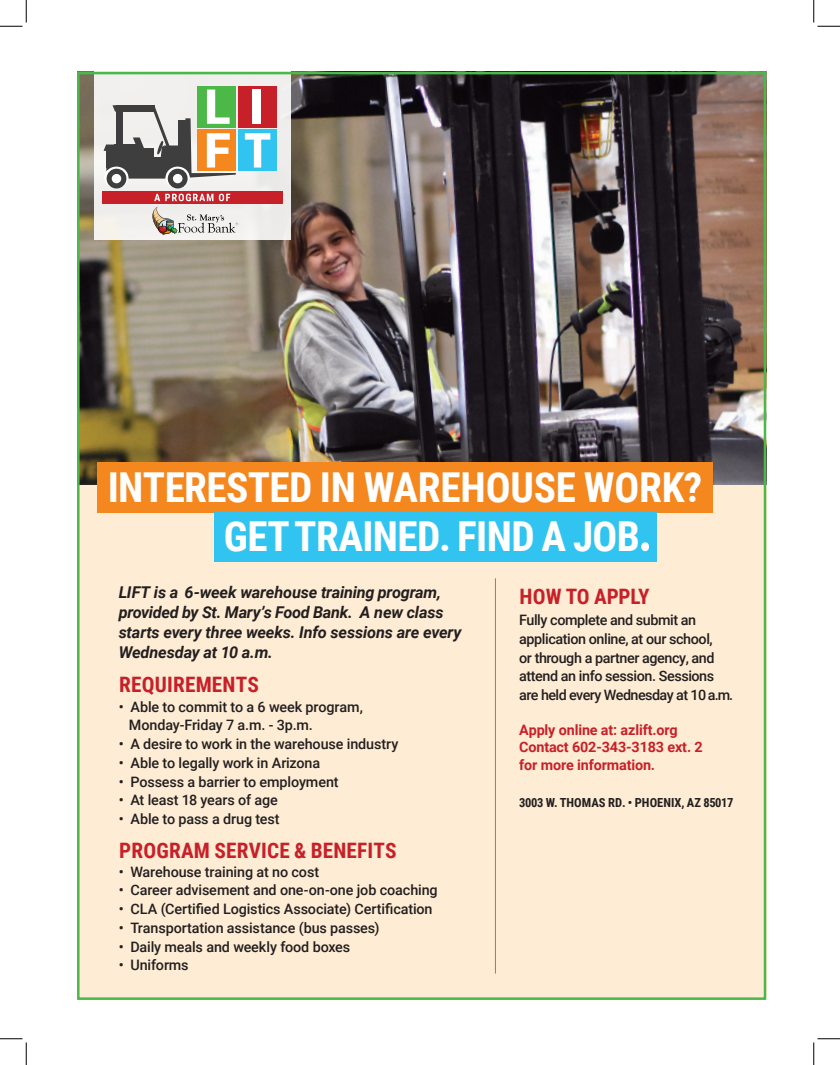
<style>
.page{position:relative;width:840px;height:1065px;background:#fff}
.page>*{position:absolute;margin:0;border:0;box-sizing:border-box;transform-origin:0 0}
.t1{font:700 41.25px/49px "Roboto Condensed";letter-spacing:-.015em;color:#fff}
.t2{font:700 21.25px "Roboto Condensed";letter-spacing:.01em;color:#c82028}
.t3{font:italic 700 16.25px/20px "Roboto";letter-spacing:-.01em;color:#231f20}
.t4{font:500 14.38px/18.8px "Roboto";letter-spacing:-.01em;color:#231f20}
.t5{font:500 14.38px/18.8px "Roboto";letter-spacing:-.03em;color:#231f20}
.t6{font:700 14.38px/17.6px "Roboto";letter-spacing:-.01em;color:#c82028}
.t7{font:700 12.5px "Roboto Condensed";letter-spacing:.005em;color:#231f20}
.s1{font-family:"Myriad Pro";font-stretch:condensed;font-size:51.25px}
</style>
<div class="page">
<div style="left:77px;top:90px;width:689px;height:907px;background:#feedd4"></div>
<img style="left:81px;top:76px;width:681px;height:408px">
<hr style="left:495px;top:578px;width:1px;height:395px;background:#808285">
<div style="left:97px;top:462px;width:615px;height:51px;background:#f5871f"></div>
<div style="left:94px;top:72px;width:196px;height:168px;background:#f0efed"></div>
<div style="left:214px;top:511px;width:442px;height:51px;background:#32c4f0"></div>
<div style="left:77px;top:72px;width:689px;height:928px;border:3px solid #4cb848"></div>
<div style="left:238px;top:86px;width:39px;height:41px;background:#c82028"></div>
<div style="left:252px;top:90px;width:9px;height:34px;background:#fff"></div>
<div style="left:198px;top:86px;width:38px;height:41px;background:#4cb848"></div>
<div style="left:238px;top:129px;width:39px;height:41px;background:#32c4f0"></div>
<svg style="left:245px;top:133px;width:25px;height:35px"></svg>
<svg style="left:152px;top:207px;width:86px;height:28px"></svg>
<div style="left:102px;top:192px;width:180px;height:12px;background:#c82028"></div>
<svg style="left:104px;top:90px;width:132px;height:111px"></svg>
<svg style="left:0;top:0;width:27px;height:27px"></svg>
<svg style="left:0;top:1038px;width:27px;height:27px"></svg>
<svg style="left:813px;top:0;width:27px;height:27px"></svg>
<svg style="left:813px;top:1038px;width:27px;height:27px"></svg>
<h1 class="t1" style="left:224px;top:466px;width:480px;text-indent:-116px">INTERESTED IN WAREHOUSE WORK?<br>GET TRAINED. FIND A JOB<span class="s1">.</span></h1>
<p class="t3" style="left:119px;top:584px;width:344px">LIFT is a 6-week warehouse training program, provided by St. Mary’s Food Bank. A new class starts every three weeks. Info sessions are every Wednesday at 10 a.m.</p>
<h2 class="t2" style="left:119px;top:676px;width:141px">REQUIREMENTS</h2>
<p class="t4" style="left:129px;top:698px;width:235px;text-indent:-10px">• Able to commit to a 6 week program,<br>Monday-Friday 7 a.m. - 3p.m.</p>
<p class="t4" style="left:119px;top:736px;width:281px">• A desire to work in the warehouse industry</p>
<p class="t4" style="left:119px;top:755px;width:203px">• Able to legally work in Arizona</p>
<p class="t4" style="left:119px;top:773px;width:222px">• Possess a barrier to employment</p>
<p class="t4" style="left:119px;top:792px;width:161px">• At least 18 years of age</p>
<p class="t4" style="left:119px;top:811px;width:163px">• Able to pass a drug test</p>
<h2 class="t2" style="left:119px;top:843px;width:279px">PROGRAM SERVICE &amp; BENEFITS</h2>
<p class="t4" style="left:119px;top:863px;width:202px">• Warehouse training at no cost</p>
<p class="t4" style="left:119px;top:882px;width:321px">• Career advisement and one-on-one job coaching</p>
<p class="t4" style="left:119px;top:901px;width:315px">• CLA (Certified Logistics Associate) Certification</p>
<p class="t4" style="left:119px;top:920px;width:262px">• Transportation assistance (bus passes)</p>
<p class="t4" style="left:119px;top:938px;width:233px">• Daily meals and weekly food boxes</p>
<p class="t4" style="left:119px;top:957px;width:72px">• Uniforms</p>
<h2 class="t2" style="left:520px;top:588px;width:132px">HOW TO APPLY</h2>
<p class="t5" style="left:519px;top:612px;width:216px">Fully complete and submit an application online, at our school,<br>or through a partner agency, and attend an info session. Sessions are held every Wednesday at 10 a.m.</p>
<p class="t6" style="left:519px;top:722px;width:185px">Apply online at: azlift.org<br>Contact 602-343-3183 ext. 2 for more information.</p>
<p class="t7" style="left:519px;top:798px;width:216px">3003 W. THOMAS RD. • PHOENIX, AZ 85017</p>
</div>
